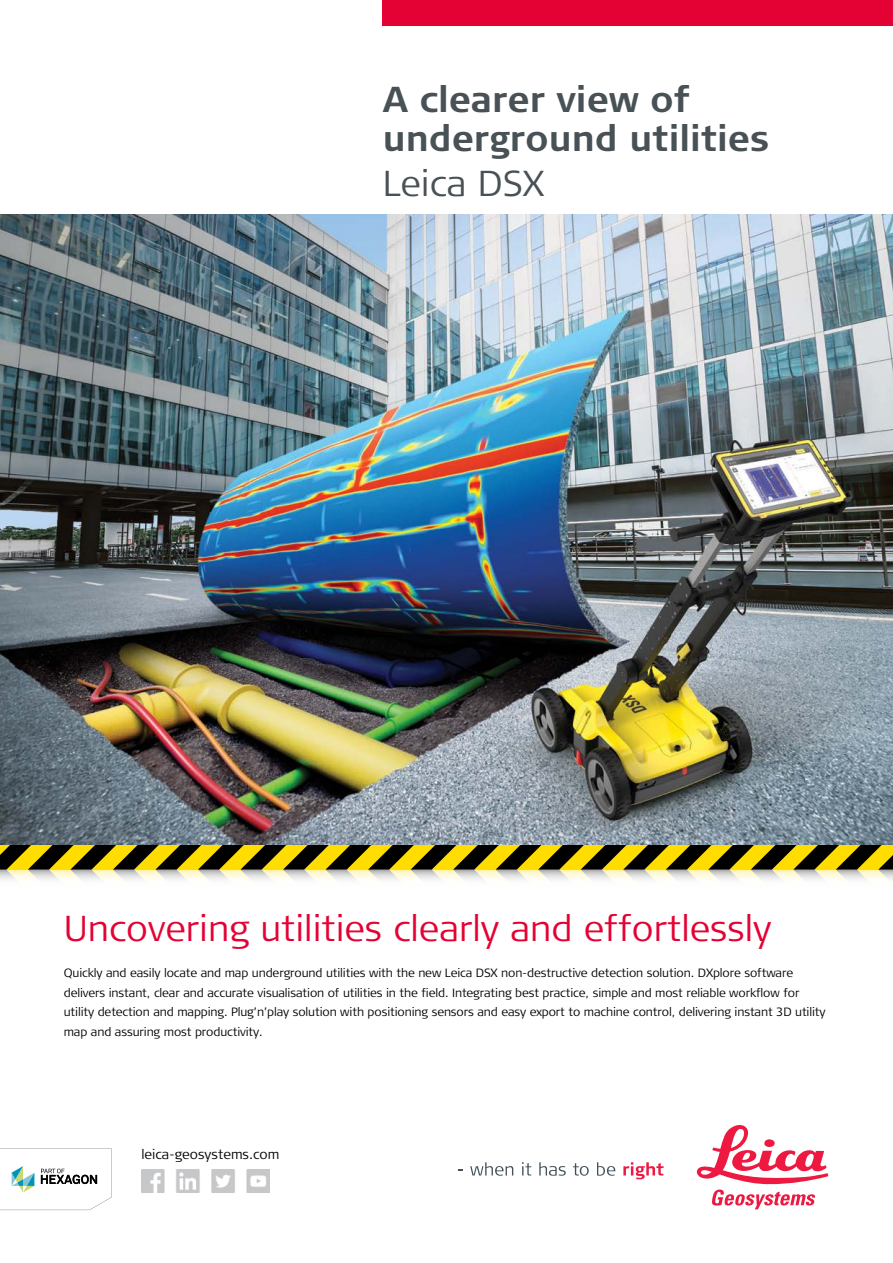
<style>
.page{position:relative;width:893px;height:1263px;background:#fff}
.page>*{position:absolute;margin:0;border:0;box-sizing:border-box;transform-origin:0 0}
.t1{font:300 36px "Signa Column";color:#e40234}
.t2{font:700 36px/39px "Signa Column";color:#485156}
.t3{font:300 36px "Signa Column";color:#485156}
.t4{font:300 13.5px "Signa Column";color:#000}
.t5{font:300 12px/19.5px "Signa Column";letter-spacing:-.01em;color:#000}
</style>
<div class="page">
<svg style="left:0;top:844px;width:893px;height:36px;background:#9f9340"></svg>
<div style="left:383px;top:0;width:510px;height:26px;background:#e40234"></div>
<svg style="left:470px;top:1162px;width:43px;height:14px"></svg>
<svg style="left:522px;top:1162px;width:9px;height:13px"></svg>
<svg style="left:539px;top:1162px;width:27px;height:14px"></svg>
<svg style="left:573px;top:1163px;width:16px;height:13px"></svg>
<svg style="left:597px;top:1162px;width:18px;height:14px"></svg>
<svg style="left:623px;top:1162px;width:40px;height:17px"></svg>
<svg style="left:697px;top:1125px;width:131px;height:84px"></svg>
<svg style="left:0;top:1148px;width:112px;height:62px"></svg>
<img style="left:142px;top:1170px;width:127px;height:23px">
<img style="left:0;top:214px;width:893px;height:630px">
<h1 class="t2" style="left:383px;top:81px;width:388px">A clearer view of underground utilities</h1>
<h1 class="t3" style="left:383px;top:160px;width:163px">Leica DSX</h1>
<h1 class="t1" style="left:64px;top:905px;width:709px">Uncovering utilities clearly and effortlessly</h1>
<p class="t5" style="left:64px;top:964px;width:763px">Quickly and easily locate and map underground utilities with the new Leica DSX non-destructive detection solution. DXplore software delivers instant, clear and accurate visualisation of utilities in the field. Integrating best practice, simple and most reliable workflow for utility detection and mapping. Plug’n’play solution with positioning sensors and easy export to machine control, delivering instant 3D utility map and assuring most productivity.</p>
<p class="t4" style="left:141px;top:1146px;width:140px">leica-geosystems.com</p>
</div>
